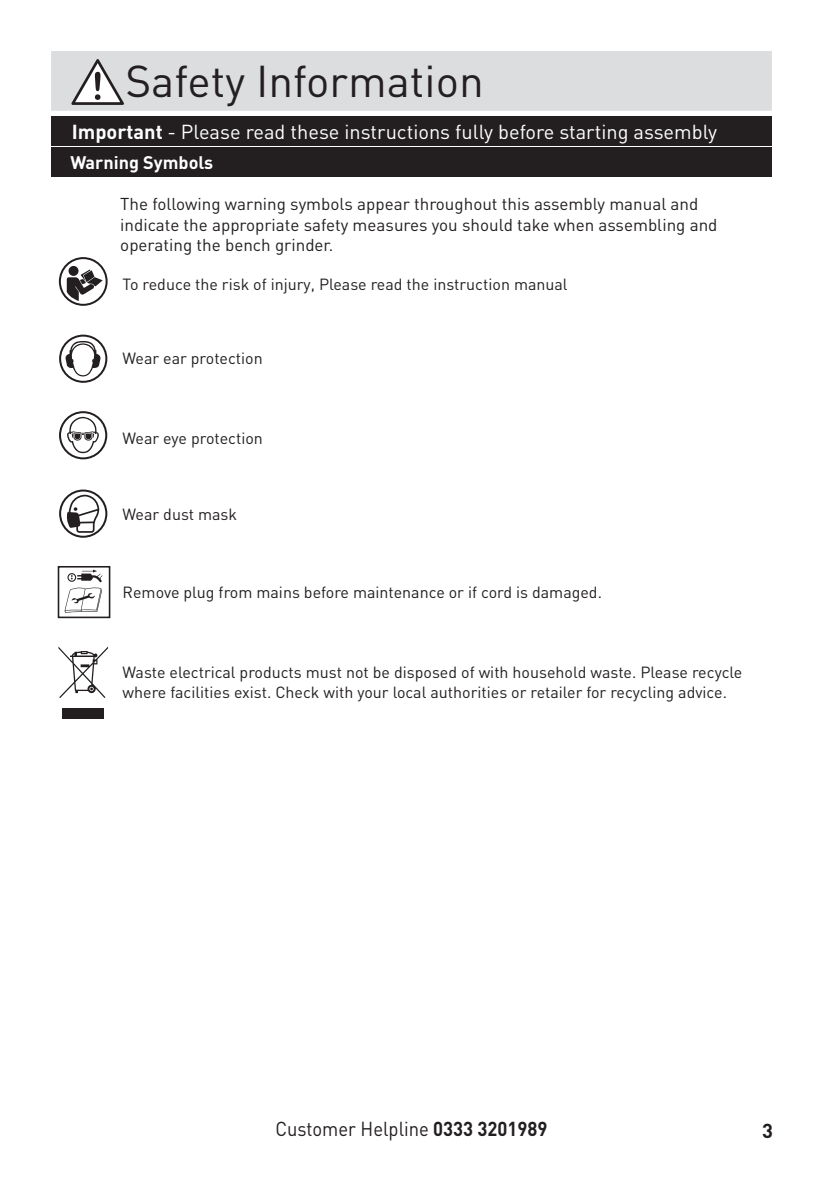
<style>
.page{position:relative;width:823px;height:1191px;background:#fff}
.page>*{position:absolute;margin:0;border:0;box-sizing:border-box;transform-origin:0 0}
.t1{font:44px "DIN";color:#231f20}
.t2{font:20px "DIN";color:#fff}
.t3{font:20px "DIN";color:#231f20;scale:.92 1}
.t4{font:700 20px "DIN";color:#231f20}
.t5{font:700 18px "DIN";color:#fff}
.t6{font:17px/20.4px "DIN";color:#231f20}
.t7{font:16px/20px "DIN";color:#231f20}
.s1{font-weight:700}
</style>
<div class="page">
<div style="left:51px;top:51px;width:720px;height:60px;background:#dcdddf"></div>
<div style="left:51px;top:116px;width:720px;height:29px;background:#231f20"></div>
<div style="left:51px;top:147px;width:720px;height:29px;background:#231f20"></div>
<div style="left:51px;top:118px;width:720px;height:28px;background:#231f20"></div>
<div style="left:51px;top:149px;width:720px;height:28px;background:#231f20"></div>
<svg style="left:71px;top:59px;width:53px;height:46px"></svg>
<div style="left:59px;top:334px;width:48px;height:49px;border:2px solid #231f20;border-radius:50%"></div>
<svg style="left:65px;top:341px;width:36px;height:35px"></svg>
<div style="left:59px;top:257px;width:49px;height:49px;border:2px solid #231f20;border-radius:50%"></div>
<svg style="left:68px;top:266px;width:10px;height:10px"></svg>
<svg style="left:67px;top:269px;width:36px;height:32px"></svg>
<div style="left:59px;top:489px;width:48px;height:49px;border:2px solid #231f20;border-radius:50%"></div>
<svg style="left:66px;top:495px;width:33px;height:38px"></svg>
<svg style="left:58px;top:646px;width:50px;height:52px"></svg>
<div style="left:63px;top:708px;width:41px;height:10px;background:#231f20"></div>
<svg style="left:60px;top:412px;width:46px;height:46px"></svg>
<div style="left:59px;top:411px;width:48px;height:48px;border:2px solid #231f20;border-radius:50%"></div>
<svg style="left:67px;top:416px;width:32px;height:37px"></svg>
<svg style="left:64px;top:569px;width:38px;height:44px"></svg>
<div style="left:58px;top:566px;width:52px;height:52px;border:2px solid #231f20"></div>
<h1 class="t1" style="left:125px;top:54px;width:360px">Safety Information</h1>
<p class="t2" style="left:72px;top:120px;width:646px"><span class="s1">Important</span> - Please read these instructions fully before starting assembly</p>
<p class="t5" style="left:70px;top:151px;width:144px">Warning Symbols</p>
<p class="t6" style="left:120px;top:194px;width:598px">The following warning symbols appear throughout this assembly manual and indicate the appropriate safety measures you should take when assembling and operating the bench grinder.</p>
<p class="t7" style="left:122px;top:274px;width:446px">To reduce the risk of injury, Please read the instruction manual</p>
<p class="t7" style="left:122px;top:348px;width:141px">Wear ear protection</p>
<p class="t7" style="left:122px;top:428px;width:142px">Wear eye protection</p>
<p class="t7" style="left:122px;top:504px;width:116px">Wear dust mask</p>
<p class="t7" style="left:122px;top:582px;width:480px">Remove plug from mains before maintenance or if cord is damaged.</p>
<p class="t7" style="left:122px;top:662px;width:621px">Waste electrical products must not be disposed of with household waste. Please recycle where facilities exist. Check with your local authorities or retailer for recycling advice.</p>
<p class="t3" style="left:275px;top:1116px;width:297px">Customer Helpline <span class="s1">0333 3201989</span></p>
<p class="t4" style="left:761px;top:1118px;width:12px">3</p>
</div>
